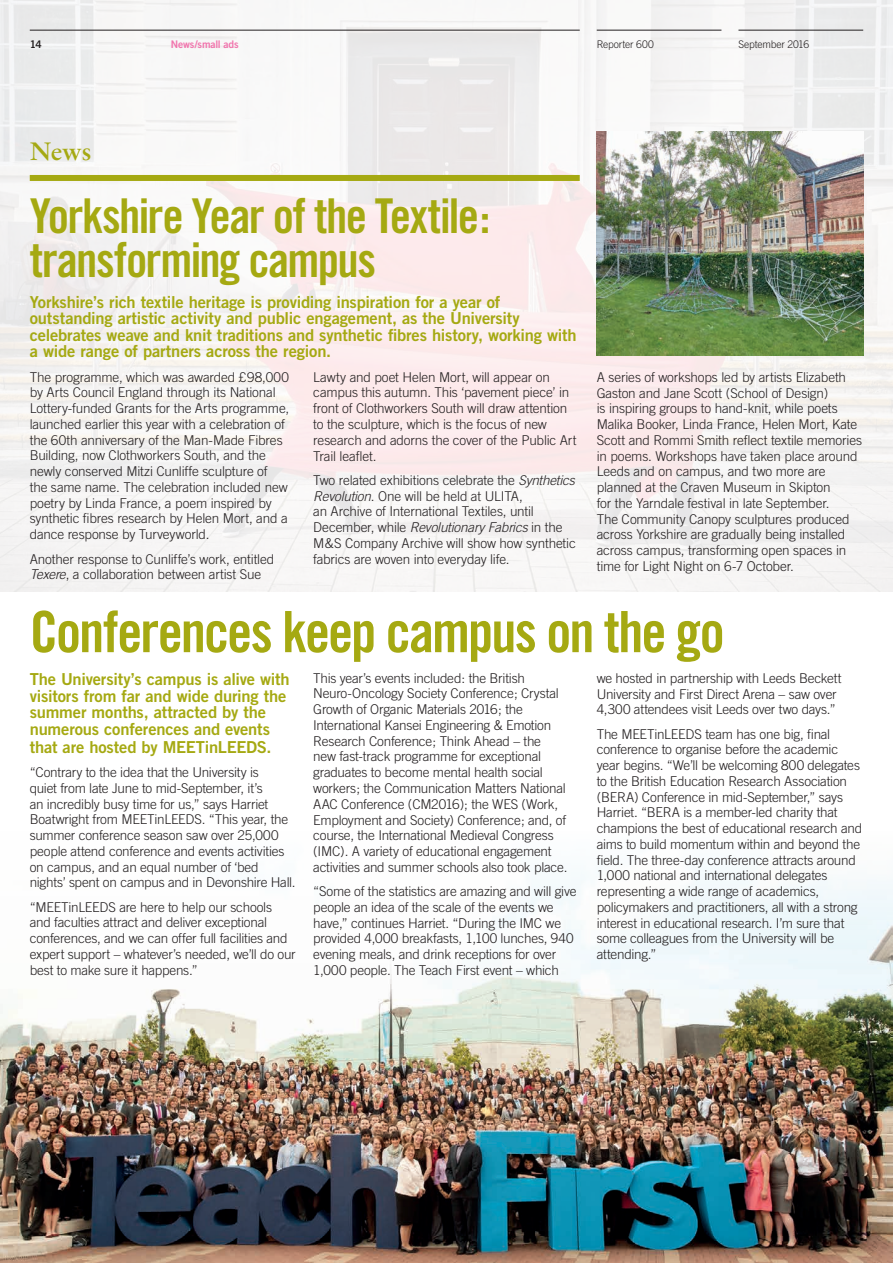
<style>
.page{position:relative;width:893px;height:1263px;background:#fff}
.page>*{position:absolute;margin:0;border:0;box-sizing:border-box;transform-origin:0 0}
.t1{font:57px "Trade Gothic Bold Cond Twenty";letter-spacing:-.04em;color:#a5a912}
.t2{font:48px/43.5px "Trade Gothic Bold Cond Twenty";letter-spacing:-.035em;color:#a5a912}
.t3{font:27px "Sabon Semi Bold PL";color:#a5a912}
.t4{font:16.5px/16.5px "Trade Gothic Bold Two";letter-spacing:-.01em;color:#a5a912}
.t5{font:300 13.5px/15.8px "Trade Gothic";letter-spacing:-.015em;color:#231f20}
.t6{font:300 10.5px "Trade Gothic";letter-spacing:-.015em;color:#231f20}
.t7{font:10.5px "Trade Gothic Bold Two";letter-spacing:-.015em;color:#f174ad}
.t8{font:10.5px "Trade Gothic Bold Two";color:#231f20}
.s1{font-style:italic}
</style>
<div class="page">
<img style="left:0;top:0;width:893px;height:591px">
<img style="left:0;top:872px;width:893px;height:391px">
<hr style="left:30px;top:30px;width:550px;height:1px;background:#231f20">
<hr style="left:597px;top:30px;width:124px;height:1px;background:#231f20">
<hr style="left:738px;top:30px;width:125px;height:1px;background:#231f20">
<div style="left:30px;top:175px;width:550px;height:6px;background:#a5a912"></div>
<img style="left:597px;top:131px;width:266px;height:225px">
<p class="t8" style="left:30px;top:37px;width:13px">14</p>
<p class="t7" style="left:171px;top:37px;width:69px">News/small ads</p>
<p class="t6" style="left:597px;top:38px;width:59px">Reporter 600</p>
<p class="t6" style="left:738px;top:38px;width:72px">September 2016</p>
<h3 class="t3" style="left:30px;top:135px;width:63px">News</h3>
<h2 class="t2" style="left:30px;top:194px;width:462px">Yorkshire Year of the Textile: transforming campus</h2>
<p class="t4" style="left:30px;top:293px;width:548px">Yorkshire’s rich textile heritage is providing inspiration for a year of outstanding artistic activity and public engagement, as the University celebrates weave and knit traditions and synthetic fibres history, working with a wide range of partners across the region.</p>
<p class="t5" style="left:30px;top:369px;width:261px">The programme, which was awarded £98,000 by Arts Council England through its National Lottery-funded Grants for the Arts programme, launched earlier this year with a celebration of the 60th anniversary of the Man-Made Fibres Building, now Clothworkers South, and the newly conserved Mitzi Cunliffe sculpture of<br>the same name. The celebration included new poetry by Linda France, a poem inspired by synthetic fibres research by Helen Mort, and a dance response by Turveyworld.</p>
<p class="t5" style="left:30px;top:551px;width:246px">Another response to Cunliffe’s work, entitled<br><span class="s1">Texere</span>, a collaboration between artist Sue</p>
<p class="t5" style="left:313px;top:369px;width:265px">Lawty and poet Helen Mort, will appear on campus this autumn. This ‘pavement piece’ in front of Clothworkers South will draw attention to the sculpture, which is the focus of new research and adorns the cover of the Public Art Trail leaflet.</p>
<p class="t5" style="left:313px;top:472px;width:264px">Two related exhibitions celebrate the <span class="s1">Synthetics Revolution</span>. One will be held at ULITA,<br>an Archive of International Textiles, until December, while <span class="s1">Revolutionary Fabrics</span> in the M&amp;S Company Archive will show how synthetic fabrics are woven into everyday life.</p>
<p class="t5" style="left:597px;top:369px;width:267px">A series of workshops led by artists Elizabeth Gaston and Jane Scott (School of Design)<br>is inspiring groups to hand-knit, while poets Malika Booker, Linda France, Helen Mort, Kate Scott and Rommi Smith reflect textile memories in poems. Workshops have taken place around Leeds and on campus, and two more are planned at the Craven Museum in Skipton<br>for the Yarndale festival in late September.<br>The Community Canopy sculptures produced across Yorkshire are gradually being installed across campus, transforming open spaces in time for Light Night on 6-7 October.</p>
<h1 class="t1" style="left:30px;top:597px;width:697px">Conferences keep campus on the go</h1>
<p class="t4" style="left:30px;top:671px;width:261px">The University’s campus is alive with visitors from far and wide during the summer months, attracted by the numerous conferences and events</p>
<p class="t4" style="left:30px;top:738px;width:243px">that are hosted by MEETinLEEDS.</p>
<p class="t5" style="left:30px;top:764px;width:267px">“Contrary to the idea that the University is<br>quiet from late June to mid-September, it’s<br>an incredibly busy time for us,” says Harriet Boatwright from MEETinLEEDS. “This year, the summer conference season saw over 25,000 people attend conference and events activities on campus, and an equal number of ‘bed nights’ spent on campus and in Devonshire Hall.</p>
<p class="t5" style="left:30px;top:899px;width:267px">“MEETinLEEDS are here to help our schools and faculties attract and deliver exceptional conferences, and we can offer full facilities and expert support – whatever’s needed, we’ll do our best to make sure it happens.”</p>
<p class="t5" style="left:313px;top:670px;width:256px">This year’s events included: the British Neuro-Oncology Society Conference; Crystal Growth of Organic Materials 2016; the International Kansei Engineering &amp; Emotion Research Conference; Think Ahead – the<br>new fast-track programme for exceptional graduates to become mental health social workers; the Communication Matters National AAC Conference (CM2016); the WES (Work, Employment and Society) Conference; and, of course, the International Medieval Congress (IMC). A variety of educational engagement activities and summer schools also took place.</p>
<p class="t5" style="left:313px;top:883px;width:265px">“Some of the statistics are amazing and will give people an idea of the scale of the events we have,” continues Harriet. “During the IMC we provided 4,000 breakfasts, 1,100 lunches, 940 evening meals, and drink receptions for over 1,000 people. The Teach First event – which</p>
<p class="t5" style="left:597px;top:670px;width:246px">we hosted in partnership with Leeds Beckett<br>University and First Direct Arena – saw over<br>4,300 attendees visit Leeds over two days.”</p>
<p class="t5" style="left:597px;top:726px;width:267px">The MEETinLEEDS team has one big, final conference to organise before the academic year begins. “We’ll be welcoming 800 delegates to the British Education Research Association (BERA) Conference in mid-September,” says Harriet. “BERA is a member-led charity that champions the best of educational research and aims to build momentum within and beyond the field. The three-day conference attracts around 1,000 national and international delegates representing a wide range of academics, policymakers and practitioners, all with a strong interest in educational research. I’m sure that some colleagues from the University will be attending.”</p>
</div>
